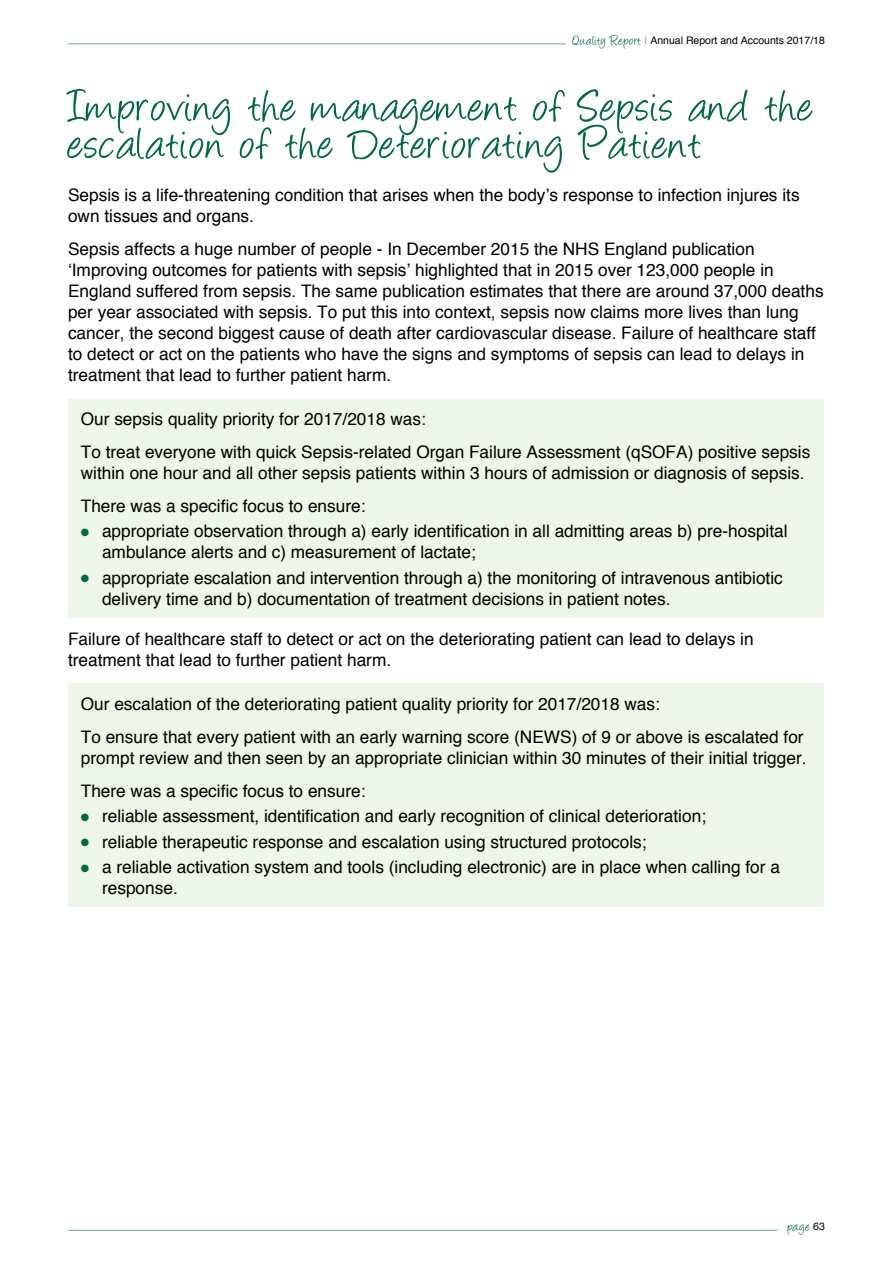
<style>
.page{position:relative;width:893px;height:1263px;background:#fff}
.page>*{position:absolute;margin:0;border:0;box-sizing:border-box;transform-origin:0 0}
.t1{font:51px/37.5px "Angelina";letter-spacing:.03em;color:#006848}
.t2{font:17.25px/21px "Helvetica";color:#000}
.t3{font:15px "Angelina";color:#006848}
.t4{font:10.5px "Helvetica";color:#000}
.s1{font-family:"Angelina";font-size:15px;color:#006848}
.s2{color:#71a290}
.s3{color:#006848}
.s4{font-family:"Helvetica";font-size:10.5px;color:#000}
</style>
<div class="page">
<hr style="left:68px;top:43px;width:498px;height:1px;background:#71a290">
<hr style="left:68px;top:1230px;width:709px;height:1px;background:#71a290">
<div style="left:68px;top:399px;width:755px;height:218px;background:#edf6e8"></div>
<div style="left:68px;top:683px;width:755px;height:224px;background:#edf6e8"></div>
<p class="t4" style="left:573px;top:34px;width:253px"><span class="s1">Quality Report</span> <span class="s2">|</span> Annual Report and Accounts 2017/18</p>
<h1 class="t1" style="left:68px;top:93px;width:747px">Improving the management of Sepsis and the escalation of the Deteriorating Patient</h1>
<p class="t2" style="left:68px;top:184px;width:733px">Sepsis is a life-threatening condition that arises when the body’s response to infection injures its own tissues and organs.</p>
<p class="t2" style="left:68px;top:238px;width:757px">Sepsis affects a huge number of people - In December 2015 the NHS England publication ‘Improving outcomes for patients with sepsis’ highlighted that in 2015 over 123,000 people in England suffered from sepsis. The same publication estimates that there are around 37,000 deaths per year associated with sepsis. To put this into context, sepsis now claims more lives than lung cancer, the second biggest cause of death after cardiovascular disease. Failure of healthcare staff to detect or act on the patients who have the signs and symptoms of sepsis can lead to delays in treatment that lead to further patient harm.</p>
<p class="t2" style="left:81px;top:402px;width:731px;line-height:33px">Our sepsis quality priority for 2017/2018 was:<br>To treat everyone with quick Sepsis-related Organ Failure Assessment (qSOFA) positive sepsis</p>
<p class="t2" style="left:81px;top:456px;width:725px;line-height:33px">within one hour and all other sepsis patients within 3 hours of admission or diagnosis of sepsis.<br>There was a specific focus to ensure:</p>
<p class="t2" style="left:102px;top:520px;width:687px;text-indent:-21px"><span class="s3">●</span> appropriate observation through a) early identification in all admitting areas b) pre-hospital ambulance alerts and c) measurement of lactate;</p>
<p class="t2" style="left:102px;top:567px;width:682px;text-indent:-21px"><span class="s3">●</span> appropriate escalation and intervention through a) the monitoring of intravenous antibiotic delivery time and b) documentation of treatment decisions in patient notes.</p>
<p class="t2" style="left:68px;top:627px;width:687px">Failure of healthcare staff to detect or act on the deteriorating patient can lead to delays in treatment that lead to further patient harm.</p>
<p class="t2" style="left:81px;top:687px;width:724px;line-height:33px">Our escalation of the deteriorating patient quality priority for 2017/2018 was:<br>To ensure that every patient with an early warning score (NEWS) of 9 or above is escalated for</p>
<p class="t2" style="left:81px;top:741px;width:727px;line-height:33px">prompt review and then seen by an appropriate clinician within 30 minutes of their initial trigger.<br>There was a specific focus to ensure:</p>
<p class="t2" style="left:81px;top:805px;width:627px"><span class="s3">●</span> reliable assessment, identification and early recognition of clinical deterioration;</p>
<p class="t2" style="left:81px;top:831px;width:567px"><span class="s3">●</span> reliable therapeutic response and escalation using structured protocols;</p>
<p class="t2" style="left:102px;top:856px;width:679px;text-indent:-21px"><span class="s3">●</span> a reliable activation system and tools (including electronic) are in place when calling for a response.</p>
<p class="t3" style="left:788px;top:1220px;width:38px">page <span class="s4">63</span></p>
</div>
